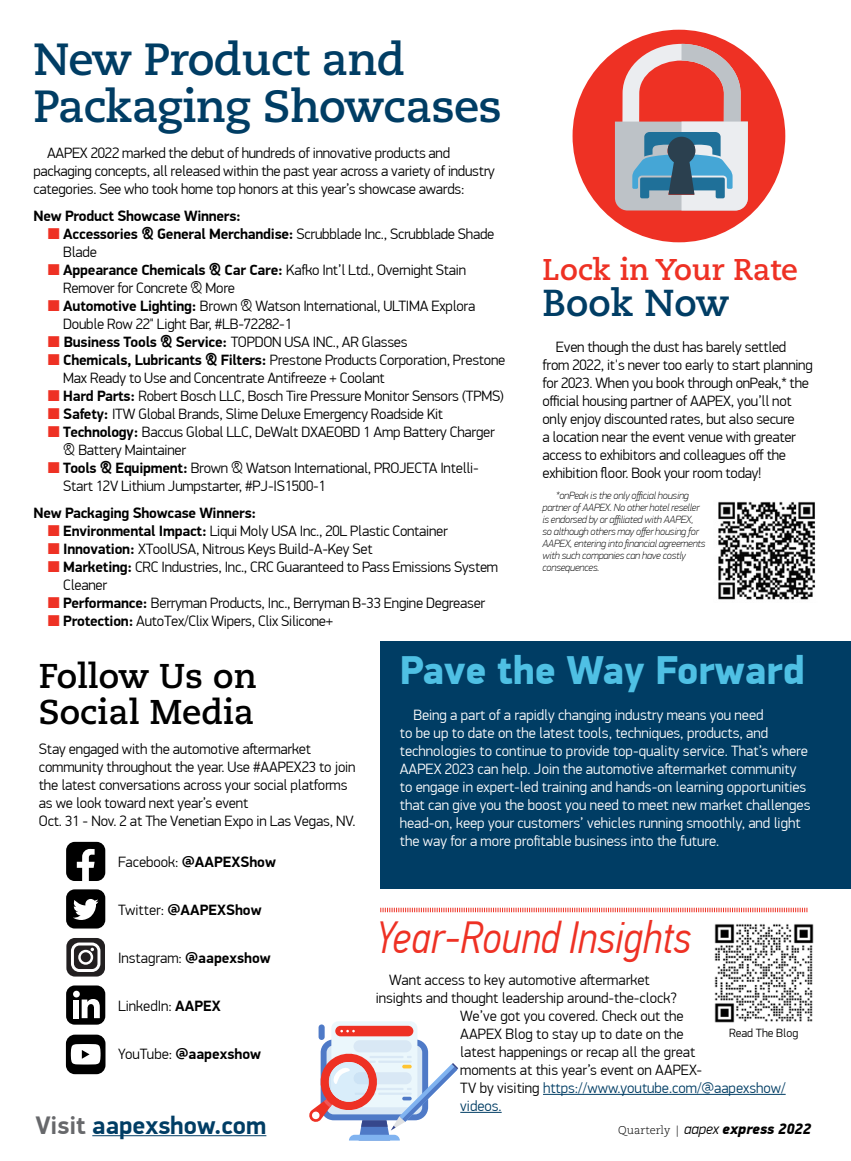
<style>
.page{position:relative;width:851px;height:1161px;background:#fff}
.page>*{position:absolute;margin:0;border:0;box-sizing:border-box;transform-origin:0 0}
.t1{font:700 45px/46.5px "Caecilia LT Std";letter-spacing:-.015em;color:#003d64}
.t2{font:italic 300 45px "PF Din Text Cond Pro";color:#ee3124}
.t3{font:900 40.5px "PF Din Display Pro";color:#4fc0e4}
.t4{font:700 37.5px "Caecilia LT Std";color:#003d64}
.t5{font:700 34.35px/36.3px "Caecilia LT Std";color:#000}
.t6{font:700 30px "Caecilia LT Std";color:#ee3124}
.t7{font:700 25.5px "PF Din Display Pro";color:#003d64}
.t8{font:300 15px/18px "PF Din Display Pro";letter-spacing:-.015em;color:#000}
.t9{font:300 15px/18px "PF Din Display Pro";color:#fff}
.t10{font:700 15px "PF Din Display Pro";color:#000}
.t11{font:300 15px "PF Din Display Pro";color:#003d64}
.t12{font:italic 900 15px "PF Din Display Pro";color:#000}
.t13{font:300 12px "PF Din Display Pro";color:#000}
.t14{font:italic 100 10.5px/12px "PF Din Display Pro";letter-spacing:-.015em;color:#000}
.s1{font-weight:700}
.s2{font-weight:300}
.s3{color:#000}
.s4{color:#67686b}
.s5{font-family:"Caecilia LT Std";font-weight:300;font-style:normal;font-size:11.25px}
</style>
<div class="page">
<hr style="left:92px;top:1135px;width:174px;height:1px;background:#003d64">
<hr style="left:543px;top:1094px;width:242px;height:1px;background:#003d64">
<hr style="left:460px;top:1112px;width:41px;height:1px;background:#003d64">
<svg style="left:380px;top:908px;width:427px;height:4px"></svg>
<svg style="left:309px;top:1021px;width:150px;height:120px"></svg>
<div style="left:66px;top:1035px;width:39px;height:39px;background:#000;border-radius:9px"></div>
<svg style="left:71px;top:1044px;width:30px;height:21px"></svg>
<div style="left:66px;top:842px;width:39px;height:39px;background:#000;border-radius:9px"></div>
<svg style="left:77px;top:849px;width:18px;height:32px"></svg>
<div style="left:66px;top:889px;width:39px;height:40px;background:#000;border-radius:9px"></div>
<svg style="left:73px;top:899px;width:25px;height:21px"></svg>
<div style="left:66px;top:986px;width:39px;height:39px;background:#000;border-radius:9px"></div>
<div style="left:73px;top:1000px;width:6px;height:19px;background:#fff"></div>
<div style="left:73px;top:991px;width:7px;height:7px;background:#fff;border-radius:50%"></div>
<svg style="left:82px;top:999px;width:18px;height:19px"></svg>
<div style="left:66px;top:938px;width:39px;height:39px;background:#221f20;border-radius:9px"></div>
<svg style="left:71px;top:943px;width:30px;height:29px"></svg>
<div style="left:572px;top:30px;width:213px;height:212px;background:#ee3124;border-radius:50%"></div>
<svg style="left:615px;top:44px;width:132px;height:167px"></svg>
<div style="left:380px;top:641px;width:470px;height:247px;background:#003d64"></div>
<img style="left:714px;top:924px;width:100px;height:99px">
<img style="left:718px;top:501px;width:98px;height:99px">
<h1 class="t1" style="left:33px;top:37px;width:470px">New Product and<br>Packaging Showcases</h1>
<p class="t8" style="left:33px;top:144px;width:463px;text-indent:14px">AAPEX 2022 marked the debut of hundreds of innovative products and packaging concepts, all released within the past year across a variety of industry categories. See who took home top honors at this year’s showcase awards:</p>
<p class="t8" style="left:63px;top:207px;width:443px;text-indent:-30px"><span class="s1">New Product Showcase Winners:<br>Accessories &amp; General Merchandise:</span> Scrubblade Inc., Scrubblade Shade Blade<br><span class="s1">Appearance Chemicals &amp; Car Care:</span> Kafko Int’l Ltd., Overnight Stain Remover for Concrete &amp; More<br><span class="s1">Automotive Lighting:</span> Brown &amp; Watson International, ULTIMA Explora Double Row 22" Light Bar, #LB-72282-1<br><span class="s1">Business Tools &amp; Service:</span> TOPDON USA INC., AR Glasses<br><span class="s1">Chemicals, Lubricants &amp; Filters:</span> Prestone Products Corporation, Prestone Max Ready to Use and Concentrate Antifreeze + Coolant<br><span class="s1">Hard Parts:</span> Robert Bosch LLC, Bosch Tire Pressure Monitor Sensors (TPMS)<br><span class="s1">Safety:</span> ITW Global Brands, Slime Deluxe Emergency Roadside Kit <span class="s1">Technology:</span> Baccus Global LLC, DeWalt DXAEOBD 1 Amp Battery Charger &amp; Battery Maintainer<br><span class="s1">Tools &amp; Equipment:</span> Brown &amp; Watson International, PROJECTA Intelli-Start 12V Lithium Jumpstarter, #PJ-IS1500-1</p>
<p class="t8" style="left:63px;top:504px;width:436px;text-indent:-30px"><span class="s1">New Packaging Showcase Winners:<br>Environmental Impact:</span> Liqui Moly USA Inc., 20L Plastic Container <span class="s1">Innovation:</span> XToolUSA, Nitrous Keys Build-A-Key Set<br><span class="s1">Marketing:</span> CRC Industries, Inc., CRC Guaranteed to Pass Emissions System Cleaner<br><span class="s1">Performance:</span> Berryman Products, Inc., Berryman B-33 Engine Degreaser <span class="s1">Protection:</span> AutoTex/Clix Wipers, Clix Silicone+</p>
<h3 class="t6" style="left:542px;top:251px;width:257px">Lock in Your Rate</h3>
<h3 class="t4" style="left:542px;top:280px;width:188px">Book Now</h3>
<p class="t8" style="left:542px;top:338px;width:272px;text-indent:14px">Even though the dust has barely settled from 2022, it's never too early to start planning for 2023. When you book through onPeak,* the official housing partner of AAPEX, you’ll not only enjoy discounted rates, but also secure<br>a location near the event venue with greater access to exhibitors and colleagues off the exhibition floor. Book your room today!</p>
<p class="t14" style="left:542px;top:489px;width:164px;text-indent:14px">*onPeak is the only official housing partner of AAPEX. No other hotel reseller is endorsed by or affiliated with AAPEX, so although others may offer housing for AAPEX, entering into financial agreements with such companies can have costly consequences.</p>
<h3 class="t5" style="left:39px;top:658px;width:219px">Follow Us on<br>Social Media</h3>
<p class="t8" style="left:39px;top:740px;width:318px">Stay engaged with the automotive aftermarket community throughout the year. Use #AAPEX23 to join the latest conversations across your social platforms as we look toward next year’s event<br>Oct. 31 - Nov. 2 at The Venetian Expo in Las Vegas, NV.</p>
<p class="t10" style="left:118px;top:853px;width:159px"><span class="s2">Facebook:</span> @AAPEXShow</p>
<p class="t10" style="left:118px;top:901px;width:145px"><span class="s2">Twitter:</span> @AAPEXShow</p>
<p class="t8" style="left:118px;top:949px;width:154px">Instagram: <span class="s1">@aapexshow</span></p>
<p class="t8" style="left:118px;top:997px;width:104px">LinkedIn: <span class="s1">AAPEX</span></p>
<p class="t10" style="left:118px;top:1045px;width:144px"><span class="s2">YouTube:</span> @aapexshow</p>
<h2 class="t3" style="left:400px;top:646px;width:406px">Pave the Way Forward</h2>
<p class="t9" style="left:400px;top:706px;width:412px;text-indent:14px">Being a part of a rapidly changing industry means you need<br>to be up to date on the latest tools, techniques, products, and technologies to continue to provide top-quality service. That’s where AAPEX 2023 can help. Join the automotive aftermarket community to engage in expert-led training and hands-on learning opportunities that can give you the boost you need to meet new market challenges head-on, keep your customers’ vehicles running smoothly, and light the way for a more profitable business into the future.</p>
<h1 class="t2" style="left:376px;top:912px;width:317px">Year-Round Insights</h1>
<p class="t8" style="left:389px;top:971px;width:262px">Want access to key automotive aftermarket</p>
<p class="t8" style="left:376px;top:989px;width:303px">insights and thought leadership around-the-clock?</p>
<p class="t8" style="left:460px;top:1007px;width:225px">We’ve got you covered. Check out the</p>
<p class="t8" style="left:460px;top:1025px;width:225px">AAPEX Blog to stay up to date on the</p>
<p class="t8" style="left:460px;top:1043px;width:236px">latest happenings or recap all the great</p>
<p class="t8" style="left:460px;top:1061px;width:243px">moments at this year’s event on AAPEX-</p>
<p class="t11" style="left:460px;top:1079px;width:327px"><span class="s3">TV by visiting</span> https://www.youtube.com/@aapexshow/</p>
<p class="t11" style="left:460px;top:1097px;width:43px">videos.</p>
<p class="t13" style="left:729px;top:1026px;width:71px">Read The Blog</p>
<h3 class="t7" style="left:36px;top:1110px;width:232px"><span class="s4">Visit</span> aapexshow.com</h3>
<p class="t12" style="left:618px;top:1120px;width:194px"><span class="s5">Quarterly |</span> <span class="s2">aapex</span> express 2022</p>
</div>
